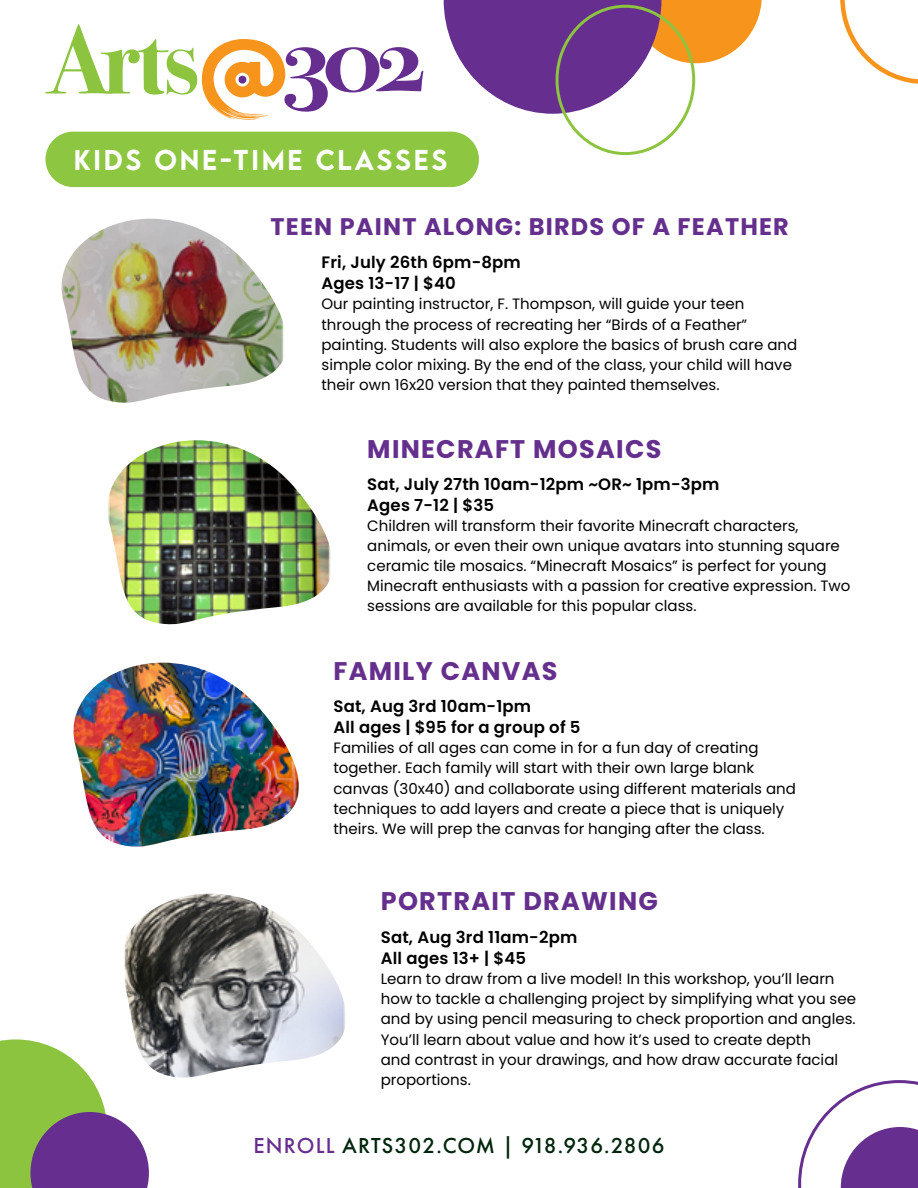
<style>
.page{position:relative;width:918px;height:1188px;background:#fff}
.page>*{position:absolute;margin:0;border:0;box-sizing:border-box;transform-origin:0 0}
.t1{font:700 25.5px "Poppins";letter-spacing:.05em;color:#642f8d}
.t2{font:500 25.5px "LEMONMILK";letter-spacing:.11em;color:#fff}
.t3{font:700 24px "Poppins";letter-spacing:.05em;color:#642f8d}
.t4{font:500 22.5px "Futura PT";letter-spacing:.05em;color:#00250c}
.t5{font:600 16.5px/21.3px "Poppins";letter-spacing:.01em;color:#000}
.t6{font:15px/20.1px "Poppins";color:#000}
.s1{color:#662e8f}
</style>
<div class="page">
<div style="left:46px;top:132px;width:432px;height:54px;background:#8dc640;border-radius:27px"></div>
<div style="left:45px;top:132px;width:434px;height:55px;border:2px solid #8dc640;border-radius:27px"></div>
<svg style="left:0;top:1039px;width:149px;height:149px"></svg>
<svg style="left:444px;top:0;width:318px;height:114px"></svg>
<svg style="left:798px;top:1080px;width:120px;height:108px"></svg>
<svg style="left:840px;top:0;width:78px;height:84px"></svg>
<div style="left:556px;top:5px;width:139px;height:150px;border:3px solid #8cc440;border-radius:50%"></div>
<svg style="left:45px;top:24px;width:378px;height:96px"></svg>
<div style="left:239px;top:76px;width:7px;height:8px;background:#662e8f;border-radius:50%"></div>
<img style="left:61px;top:219px;width:223px;height:184px">
<img style="left:108px;top:440px;width:223px;height:185px">
<img style="left:73px;top:663px;width:226px;height:184px">
<img style="left:119px;top:894px;width:226px;height:185px">
<h1 class="t2" style="left:74px;top:143px;width:375px">KIDS ONE-TIME CLASSES</h1>
<h2 class="t3" style="left:271px;top:213px;width:520px">TEEN PAINT ALONG: BIRDS OF A FEATHER</h2>
<p class="t5" style="left:322px;top:252px;width:201px">Fri, July 26th 6pm-8pm<br>Ages 13-17 | $40</p>
<p class="t6" style="left:322px;top:294px;width:477px">Our painting instructor, F. Thompson, will guide your teen through the process of recreating her “Birds of a Feather” painting. Students will also explore the basics of brush care and simple color mixing. By the end of the class, your child will have their own 16x20 version that they painted themselves.</p>
<h1 class="t1" style="left:367px;top:434px;width:296px">MINECRAFT MOSAICS</h1>
<p class="t5" style="left:367px;top:473px;width:354px">Sat, July 27th 10am-12pm ~OR~ 1pm-3pm<br>Ages 7-12 | $35</p>
<p class="t6" style="left:367px;top:516px;width:485px">Children will transform their favorite Minecraft characters, animals, or even their own unique avatars into stunning square ceramic tile mosaics. “Minecraft Mosaics” is perfect for young Minecraft enthusiasts with a passion for creative expression. Two sessions are available for this popular class.</p>
<h1 class="t1" style="left:333px;top:657px;width:226px">FAMILY CANVAS</h1>
<p class="t5" style="left:333px;top:696px;width:249px">Sat, Aug 3rd 10am-1pm<br>All ages | $95 for a group of 5</p>
<p class="t6" style="left:333px;top:738px;width:464px">Families of all ages can come in for a fun day of creating together. Each family will start with their own large blank canvas (30x40) and collaborate using different materials and techniques to add layers and create a piece that is uniquely theirs. We will prep the canvas for hanging after the class.</p>
<h1 class="t1" style="left:381px;top:886px;width:279px">PORTRAIT DRAWING</h1>
<p class="t5" style="left:381px;top:927px;width:198px">Sat, Aug 3rd 11am-2pm<br>All ages 13+ | $45</p>
<p class="t6" style="left:381px;top:969px;width:477px">Learn to draw from a live model! In this workshop, you’ll learn how to tackle a challenging project by simplifying what you see and by using pencil measuring to check proportion and angles.<br>You’ll learn about value and how it’s used to create depth<br>and contrast in your drawings, and how draw accurate facial proportions.</p>
<h3 class="t4" style="left:253px;top:1132px;width:413px"><span class="s1">ENROLL</span> ARTS302.COM | 918.936.2806</h3>
</div>
